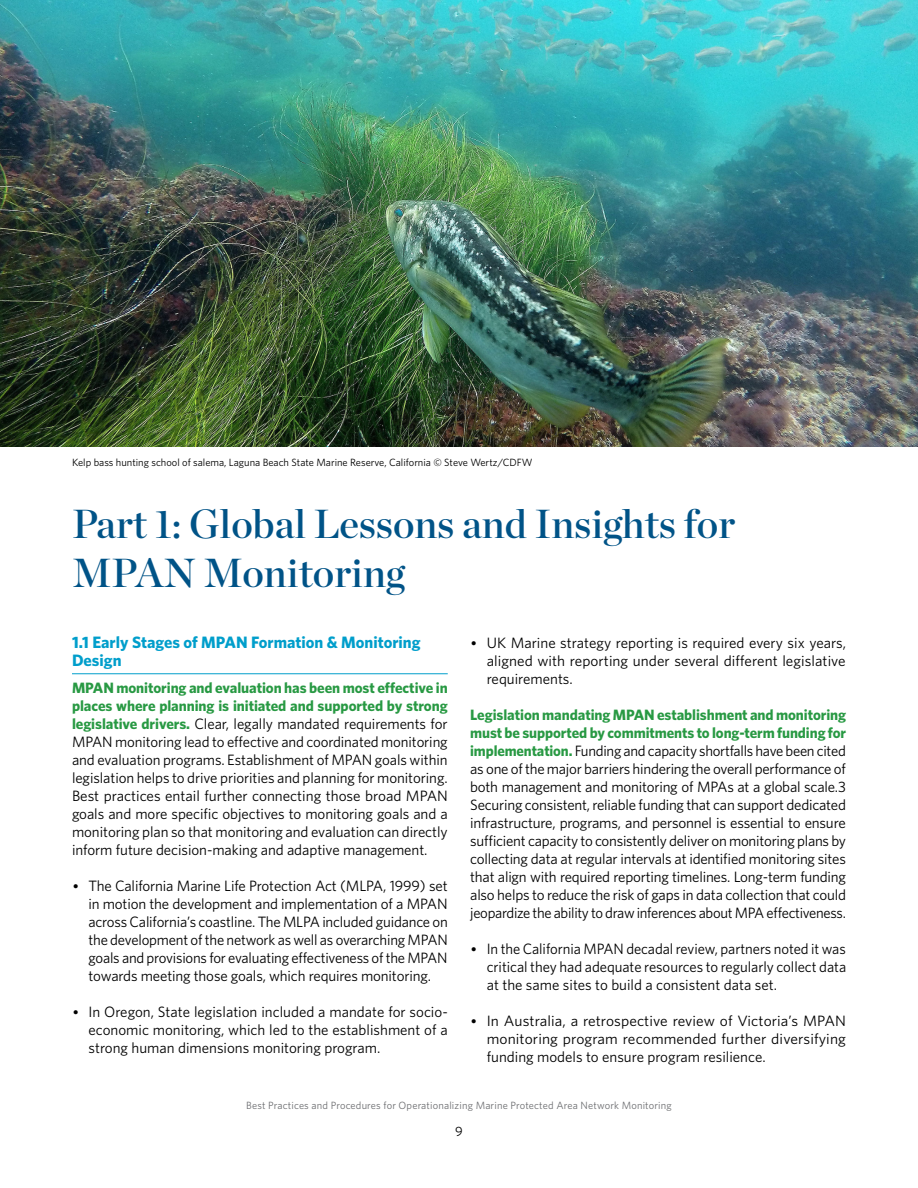
<style>
.page{position:relative;width:918px;height:1188px;background:#fff}
.page>*{position:absolute;margin:0;border:0;box-sizing:border-box;transform-origin:0 0}
.t1{font:40.5px/48.6px "Chronicle Display Semi";color:#005387}
.t2{font:700 16.5px/18px "Whitney";color:#009ecb}
.t3{font:15px/18px "Whitney";letter-spacing:-.005em;color:#000;text-align:justify}
.t4{font:13.5px "Whitney";color:#000}
.t5{font:10.5px "Whitney";color:#000}
.t6{font:10.5px "Whitney";letter-spacing:.015em;color:#6d6e71}
.s1{font-weight:700;color:#289943}
.s2{font-family:"Chronicle Text G2"}
</style>
<div class="page">
<hr style="left:72px;top:673px;width:376px;height:1px;background:#009ecb">
<img style="left:0;top:0;width:918px;height:446px">
<p class="t5" style="left:72px;top:456px;width:462px">Kelp bass hunting school of salema, Laguna Beach State Marine Reserve, California © Steve Wertz/CDFW</p>
<h1 class="t1" style="left:72px;top:497px;width:665px">Part 1: Global Lessons and Insights for<br>MPAN Monitoring</h1>
<p class="t2" style="left:72px;top:633px;width:350px">1.1 Early Stages of MPAN Formation &amp; Monitoring<br>Design</p>
<p class="t3" style="left:72px;top:678px;width:377px"><span class="s1">MPAN monitoring and evaluation has been most effective in places where planning is initiated and supported by strong legislative drivers.</span> Clear, legally mandated requirements for MPAN monitoring lead to effective and coordinated monitoring and evaluation programs. Establishment of MPAN goals within legislation helps to drive priorities and planning for monitoring.<br>Best practices entail further connecting those broad MPAN goals and more specific objectives to monitoring goals and a monitoring plan so that monitoring and evaluation can directly inform future decision-making and adaptive management.</p>
<p class="t3" style="left:88px;top:876px;width:361px;text-indent:-16px"><span class="s2">•</span> The California Marine Life Protection Act (MLPA, 1999) set in motion the development and implementation of a MPAN across California’s coastline. The MLPA included guidance on the development of the network as well as overarching MPAN goals and provisions for evaluating effectiveness of the MPAN towards meeting those goals, which requires monitoring.</p>
<p class="t3" style="left:88px;top:1002px;width:361px;text-indent:-16px"><span class="s2">•</span> In Oregon, State legislation included a mandate for socio&shy;economic monitoring, which led to the establishment of a strong human dimensions monitoring program.</p>
<p class="t3" style="left:487px;top:633px;width:361px;text-indent:-16px"><span class="s2">•</span> UK Marine strategy reporting is required every six years, aligned with reporting under several different legislative requirements.</p>
<p class="t3" style="left:470px;top:705px;width:378px"><span class="s1">Legislation mandating MPAN establishment and monitoring must be supported by commitments to long-term funding for implementation.</span> Funding and capacity shortfalls have been cited as one of the major barriers hindering the overall performance of both management and monitoring of MPAs at a global scale.3<br>Securing consistent, reliable funding that can support dedicated infrastructure, programs, and personnel is essential to ensure sufficient capacity to consistently deliver on monitoring plans by collecting data at regular intervals at identified monitoring sites that align with required reporting timelines. Long-term funding also helps to reduce the risk of gaps in data collection that could jeopardize the ability to draw inferences about MPA effectiveness.</p>
<p class="t3" style="left:487px;top:939px;width:361px;text-indent:-17px"><span class="s2">•</span> In the California MPAN decadal review, partners noted it was critical they had adequate resources to regularly collect data at the same sites to build a consistent data set.</p>
<p class="t3" style="left:487px;top:1011px;width:361px;text-indent:-16px"><span class="s2">•</span> In Australia, a retrospective review of Victoria’s MPAN monitoring program recommended further diversifying funding models to ensure program resilience.</p>
<p class="t6" style="left:246px;top:1099px;width:427px">Best Practices and Procedures for Operationalizing Marine Protected Area Network Monitoring</p>
<p class="t4" style="left:455px;top:1123px;width:9px">9</p>
</div>
